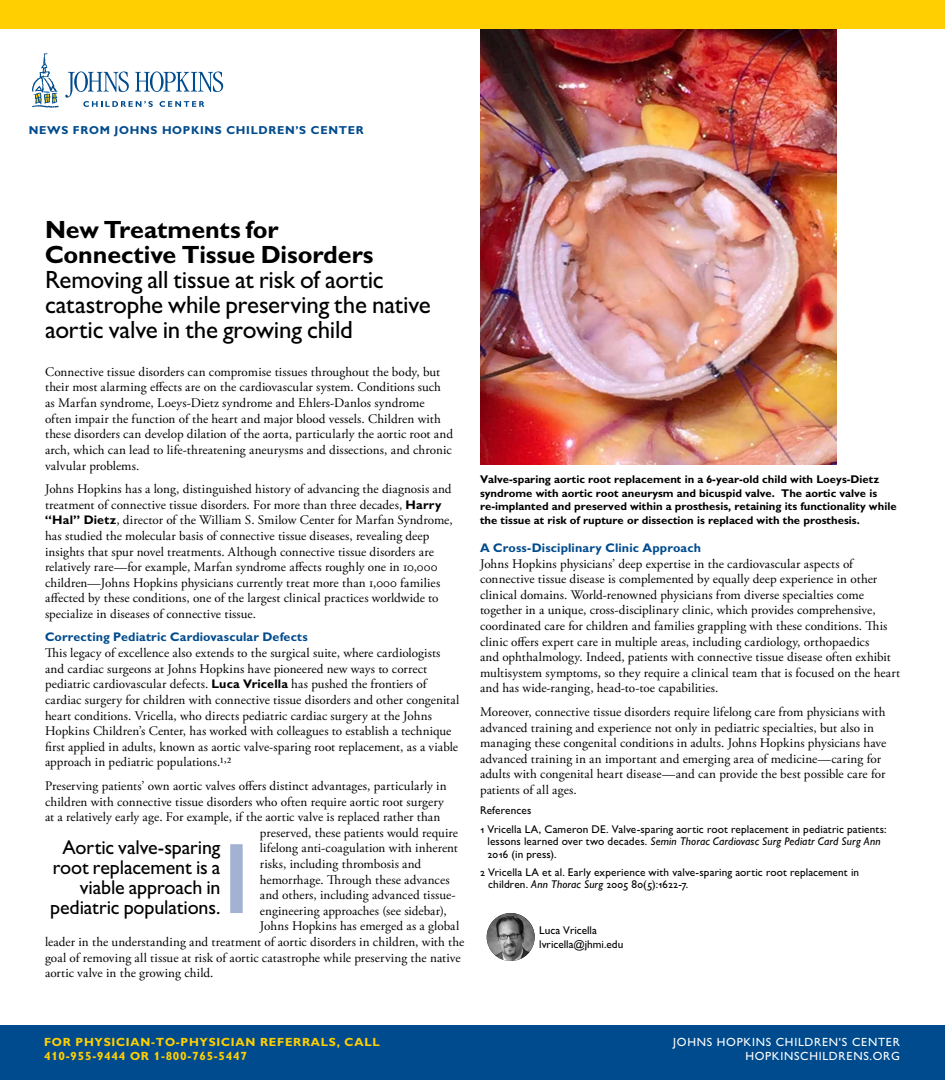
<style>
.page{position:relative;width:945px;height:1080px;background:#fff}
.page>*{position:absolute;margin:0;border:0;box-sizing:border-box;transform-origin:0 0}
.t1{font:500 25px/25px "Gill Sans MT Std";letter-spacing:-.01em;color:#000}
.t2{font:700 25px/25px "Gill Sans MT Std";letter-spacing:-.005em;color:#000}
.t3{font:500 20px/20px "Gill Sans MT Std";letter-spacing:-.005em;color:#000;text-align:right}
.t4{font:13.12px/15.6px "Adobe Garamond Pro";letter-spacing:.005em;color:#000}
.t5{font:700 12.5px "Gill Sans MT Std";letter-spacing:.01em;color:#004b8d}
.t6{font:700 11.88px/14.2px "Gill Sans MT Std";letter-spacing:.06em;color:#ffcf01}
.t7{font:500 11.88px/14.2px "Gill Sans MT Std";letter-spacing:.06em;color:#fff;text-align:right}
.t8{font:700 11.5px "Gill Sans MT Std";letter-spacing:.06em;color:#004b8d}
.t9{font:500 11.25px/12.5px "Gill Sans MT Std";letter-spacing:.01em;color:#000}
.t10{font:700 11.25px/13.8px "Gill Sans MT Std";color:#000}
.s1{font-family:"Gill Sans MT Std";font-weight:700;font-size:12.5px}
.s2{font-style:italic}
</style>
<div class="page">
<img style="left:480px;top:29px;width:357px;height:435px">
<div style="left:0;top:1026px;width:945px;height:54px;background:#004b8d"></div>
<div style="left:0;top:0;width:945px;height:29px;background:#ffcf01"></div>
<svg style="left:65px;top:71px;width:158px;height:36px"></svg>
<svg style="left:32px;top:53px;width:27px;height:55px"></svg>
<img style="left:487px;top:913px;width:48px;height:48px;border-radius:24px">
<div style="left:230px;top:844px;width:13px;height:69px;background:#a3b1d3"></div>
<p class="t8" style="left:29px;top:123px;width:336px">NEWS FROM JOHNS HOPKINS CHILDREN’S CENTER</p>
<h1 class="t2" style="left:45px;top:216px;width:330px">New Treatments for<br>Connective Tissue Disorders</h1>
<h1 class="t1" style="left:45px;top:267px;width:387px">Removing all tissue at risk of aortic catastrophe while preserving the native aortic valve in the growing child</h1>
<p class="t4" style="left:45px;top:364px;width:410px">Connective tissue disorders can compromise tissues throughout the body, but their most alarming effects are on the cardiovascular system. Conditions such as Marfan syndrome, Loeys-Dietz syndrome and Ehlers-Danlos syndrome often impair the function of the heart and major blood vessels. Children with these disorders can develop dilation of the aorta, particularly the aortic root and arch, which can lead to life-threatening aneurysms and dissections, and chronic valvular problems.</p>
<p class="t4" style="left:45px;top:482px;width:409px">Johns Hopkins has a long, distinguished history of advancing the diagnosis and treatment of connective tissue disorders. For more than three decades, <span class="s1">Harry “Hal” Dietz</span>, director of the William S. Smilow Center for Marfan Syndrome, has studied the molecular basis of connective tissue diseases, revealing deep insights that spur novel treatments. Although connective tissue disorders are relatively rare—for example, Marfan syndrome affects roughly one in 10,000 children—Johns Hopkins physicians currently treat more than 1,000 families affected by these conditions, one of the largest clinical practices worldwide to specialize in diseases of connective tissue.</p>
<p class="t5" style="left:45px;top:630px;width:264px">Correcting Pediatric Cardiovascular Defects</p>
<p class="t4" style="left:45px;top:646px;width:416px">This legacy of excellence also extends to the surgical suite, where cardiologists and cardiac surgeons at Johns Hopkins have pioneered new ways to correct pediatric cardiovascular defects. <span class="s1">Luca Vricella</span> has pushed the frontiers of cardiac surgery for children with connective tissue disorders and other congenital heart conditions. Vricella, who directs pediatric cardiac surgery at the Johns Hopkins Children’s Center, has worked with colleagues to establish a technique first applied in adults, known as aortic valve-sparing root replacement, as a viable approach in pediatric populations.1,2</p>
<p class="t4" style="left:45px;top:778px;width:403px">Preserving patients’ own aortic valves offers distinct advantages, particularly in</p>
<p class="t4" style="left:45px;top:794px;width:400px">children with connective tissue disorders who often require aortic root surgery</p>
<p class="t4" style="left:45px;top:810px;width:397px">at a relatively early age. For example, if the aortic valve is replaced rather than</p>
<p class="t4" style="left:260px;top:825px;width:200px">preserved, these patients would require</p>
<p class="t4" style="left:260px;top:841px;width:200px">lifelong anti-coagulation with inherent</p>
<p class="t4" style="left:260px;top:856px;width:163px">risks, including thrombosis and</p>
<p class="t4" style="left:260px;top:872px;width:191px">hemorrhage. Through these advances</p>
<p class="t4" style="left:260px;top:888px;width:197px">and others, including advanced tissue-</p>
<p class="t4" style="left:260px;top:903px;width:188px">engineering approaches (see sidebar),</p>
<p class="t4" style="left:260px;top:919px;width:201px">Johns Hopkins has emerged as a global</p>
<p class="t4" style="left:45px;top:935px;width:421px">leader in the understanding and treatment of aortic disorders in children, with the</p>
<p class="t4" style="left:45px;top:950px;width:417px">goal of removing all tissue at risk of aortic catastrophe while preserving the native</p>
<p class="t4" style="left:45px;top:966px;width:170px">aortic valve in the growing child.</p>
<h2 class="t3" style="left:50px;top:837px;width:172px">Aortic valve-sparing root replacement is a viable approach in pediatric populations.</h2>
<p class="t10" style="left:480px;top:472px;width:418px">Valve-sparing aortic root replacement in a 6-year-old child with Loeys-Dietz syndrome with aortic root aneurysm and bicuspid valve. The aortic valve is re-implanted and preserved within a prosthesis, retaining its functionality while the tissue at risk of rupture or dissection is replaced with the prosthesis.</p>
<p class="t5" style="left:480px;top:540px;width:223px">A Cross-Disciplinary Clinic Approach</p>
<p class="t4" style="left:480px;top:556px;width:422px">Johns Hopkins physicians’ deep expertise in the cardiovascular aspects of connective tissue disease is complemented by equally deep experience in other clinical domains. World-renowned physicians from diverse specialties come together in a unique, cross-disciplinary clinic, which provides comprehensive, coordinated care for children and families grappling with these conditions. This clinic offers expert care in multiple areas, including cardiology, orthopaedics<br>and ophthalmology. Indeed, patients with connective tissue disease often exhibit multisystem symptoms, so they require a clinical team that is focused on the heart and has wide-ranging, head-to-toe capabilities.</p>
<p class="t4" style="left:480px;top:704px;width:408px">Moreover, connective tissue disorders require lifelong care from physicians with advanced training and experience not only in pediatric specialties, but also in managing these congenital conditions in adults. Johns Hopkins physicians have advanced training in an important and emerging area of medicine—caring for adults with congenital heart disease—and can provide the best possible care for patients of all ages.</p>
<p class="t9" style="left:480px;top:801px;width:408px;line-height:18.1px">References<br>1 Vricella LA, Cameron DE. Valve-sparing aortic root replacement in pediatric patients:</p>
<p class="t9" style="left:488px;top:835px;width:395px">lessons learned over two decades. <span class="s2">Semin Thorac Cardiovasc Surg Pediatr Card Surg Ann<br></span>2016 (in press).</p>
<p class="t9" style="left:488px;top:866px;width:372px;text-indent:-8px">2 Vricella LA et al. Early experience with valve-sparing aortic root replacement in children. <span class="s2">Ann Thorac Surg</span> 2005 80(5):1622-7.</p>
<p class="t9" style="left:539px;top:923px;width:86px;line-height:13.8px">Luca Vricella lvricella@jhmi.edu</p>
<p class="t6" style="left:44px;top:1035px;width:337px">FOR PHYSICIAN-TO-PHYSICIAN REFERRALS, CALL<br>410-955-9444 OR 1-800-765-5447</p>
<p class="t7" style="left:673px;top:1035px;width:228px">JOHNS HOPKINS CHILDREN'S CENTER<br>HOPKINSCHILDRENS.ORG</p>
</div>
